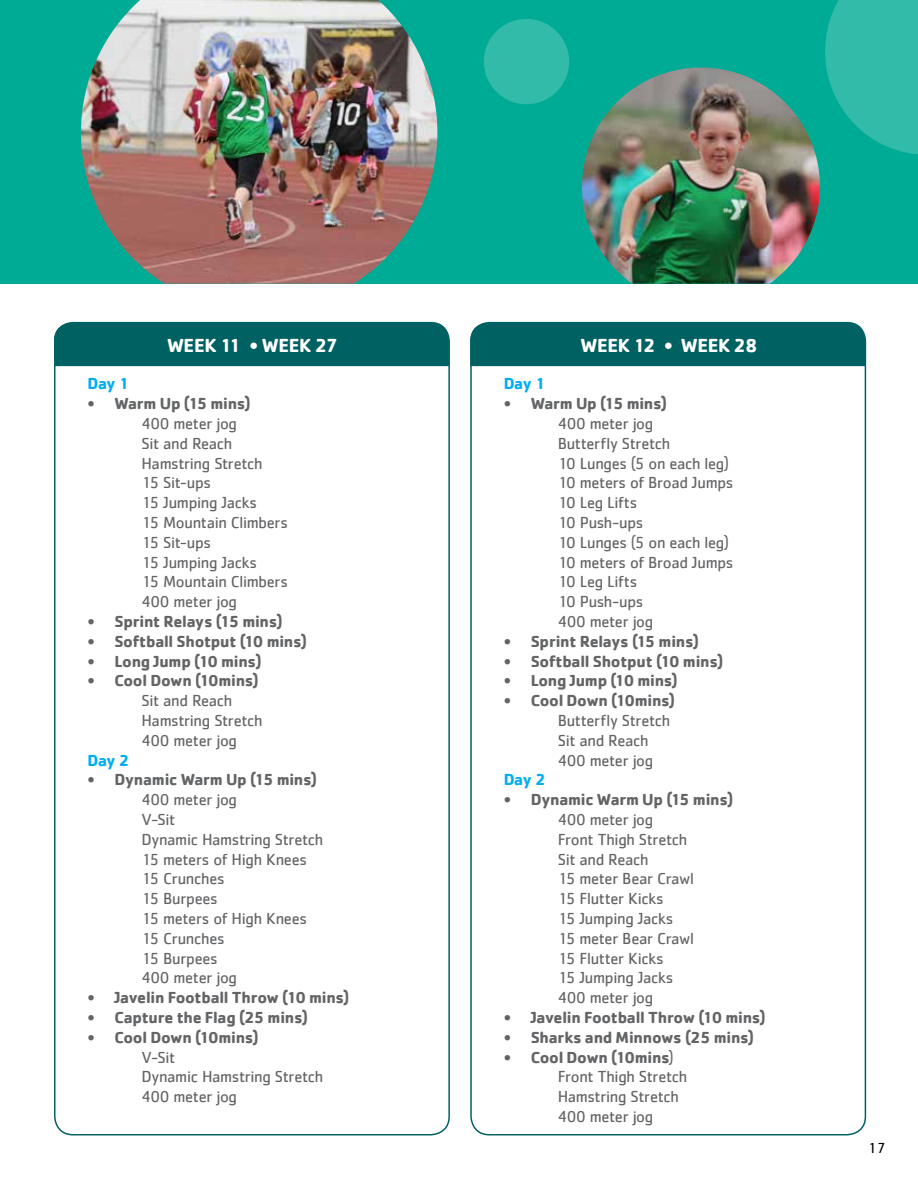
<style>
.page{position:relative;width:918px;height:1188px;background:#fff}
.page>*{position:absolute;margin:0;border:0;box-sizing:border-box;transform-origin:0 0}
.t1{font:700 19.5px "Cachet";letter-spacing:-.02em;color:#fff}
.t2{font:16.5px/19.8px "Cachet";letter-spacing:-.02em;color:#636466}
.t3{font:700 16.5px "Cachet";letter-spacing:-.015em;color:#636466}
.t4{font:700 16.5px "Cachet";letter-spacing:-.02em;color:#00aeef}
.t5{font:15px "Cachet";color:#000}
.s1{font-weight:700}
</style>
<div class="page">
<div style="left:0;top:0;width:918px;height:284px;background:#00ab95"></div>
<div style="left:54px;top:323px;width:395px;height:43px;background:#006162"></div>
<div style="left:470px;top:323px;width:395px;height:43px;background:#006162"></div>
<img style="left:81px;top:0;width:356px;height:284px">
<img style="left:582px;top:68px;width:238px;height:216px">
<div style="left:484px;top:19px;width:85px;height:85px;background:#32bba9;border-radius:50%"></div>
<svg style="left:825px;top:0;width:93px;height:155px"></svg>
<p class="t1" style="left:167px;top:333px;width:173px">WEEK 11 • WEEK 27</p>
<p class="t1" style="left:580px;top:333px;width:178px">WEEK 12 • WEEK 28</p>
<p class="t4" style="left:87px;top:373px;width:43px">Day 1</p>
<p class="t3" style="left:87px;top:393px;width:165px">• Warm Up (15 mins)</p>
<p class="t2" style="left:141px;top:413px;width:148px">400 meter jog<br>Sit and Reach<br>Hamstring Stretch<br>15 Sit-ups<br>15 Jumping Jacks<br>15 Mountain Climbers<br>15 Sit-ups<br>15 Jumping Jacks<br>15 Mountain Climbers<br>400 meter jog</p>
<p class="t3" style="left:87px;top:611px;width:197px">• Sprint Relays (15 mins)</p>
<p class="t3" style="left:87px;top:631px;width:221px">• Softball Shotput (10 mins)</p>
<p class="t3" style="left:87px;top:650px;width:176px">• Long Jump (10 mins)</p>
<p class="t3" style="left:87px;top:670px;width:173px">• Cool Down (10mins)</p>
<p class="t2" style="left:141px;top:691px;width:123px">Sit and Reach<br>Hamstring Stretch<br>400 meter jog</p>
<p class="t4" style="left:87px;top:749px;width:44px">Day 2</p>
<p class="t3" style="left:87px;top:769px;width:231px">• Dynamic Warm Up (15 mins)</p>
<p class="t2" style="left:141px;top:790px;width:183px">400 meter jog<br>V-Sit<br>Dynamic Hamstring Stretch<br>15 meters of High Knees<br>15 Crunches<br>15 Burpees<br>15 meters of High Knees<br>15 Crunches<br>15 Burpees<br>400 meter jog</p>
<p class="t3" style="left:87px;top:987px;width:264px">• Javelin Football Throw (10 mins)</p>
<p class="t3" style="left:87px;top:1007px;width:222px">• Capture the Flag (25 mins)</p>
<p class="t3" style="left:87px;top:1027px;width:173px">• Cool Down (10mins)</p>
<p class="t2" style="left:141px;top:1047px;width:183px">V-Sit<br>Dynamic Hamstring Stretch<br>400 meter jog</p>
<p class="t4" style="left:504px;top:373px;width:43px">Day 1</p>
<p class="t3" style="left:504px;top:393px;width:165px">• Warm Up (15 mins)</p>
<p class="t2" style="left:558px;top:413px;width:177px">400 meter jog<br>Butterfly Stretch<br>10 Lunges (5 on each leg)<br>10 meters of Broad Jumps<br>10 Leg Lifts<br>10 Push-ups<br>10 Lunges (5 on each leg)<br>10 meters of Broad Jumps<br>10 Leg Lifts<br>10 Push-ups<br>400 meter jog</p>
<p class="t3" style="left:504px;top:631px;width:197px">• Sprint Relays (15 mins)</p>
<p class="t3" style="left:504px;top:650px;width:221px">• Softball Shotput (10 mins)</p>
<p class="t3" style="left:504px;top:670px;width:176px">• Long Jump (10 mins)</p>
<p class="t3" style="left:504px;top:690px;width:173px">• Cool Down (10mins)</p>
<p class="t2" style="left:558px;top:710px;width:114px">Butterfly Stretch<br>Sit and Reach<br>400 meter jog</p>
<p class="t4" style="left:504px;top:769px;width:44px">Day 2</p>
<p class="t3" style="left:504px;top:789px;width:231px">• Dynamic Warm Up (15 mins)</p>
<p class="t2" style="left:558px;top:809px;width:138px">400 meter jog<br>Front Thigh Stretch<br>Sit and Reach<br>15 meter Bear Crawl<br>15 Flutter Kicks<br>15 Jumping Jacks<br>15 meter Bear Crawl<br>15 Flutter Kicks<br>15 Jumping Jacks<br>400 meter jog</p>
<p class="t3" style="left:504px;top:1007px;width:264px">• Javelin Football Throw (10 mins)</p>
<p class="t3" style="left:504px;top:1027px;width:252px">• Sharks and Minnows (25 mins)</p>
<p class="t2" style="left:558px;top:1047px;width:131px;text-indent:-54px"><span class="s1">• Cool Down (10mins</span>)<br>Front Thigh Stretch<br>Hamstring Stretch<br>400 meter jog</p>
<p class="t5" style="left:868px;top:1139px;width:19px">17</p>
</div>
